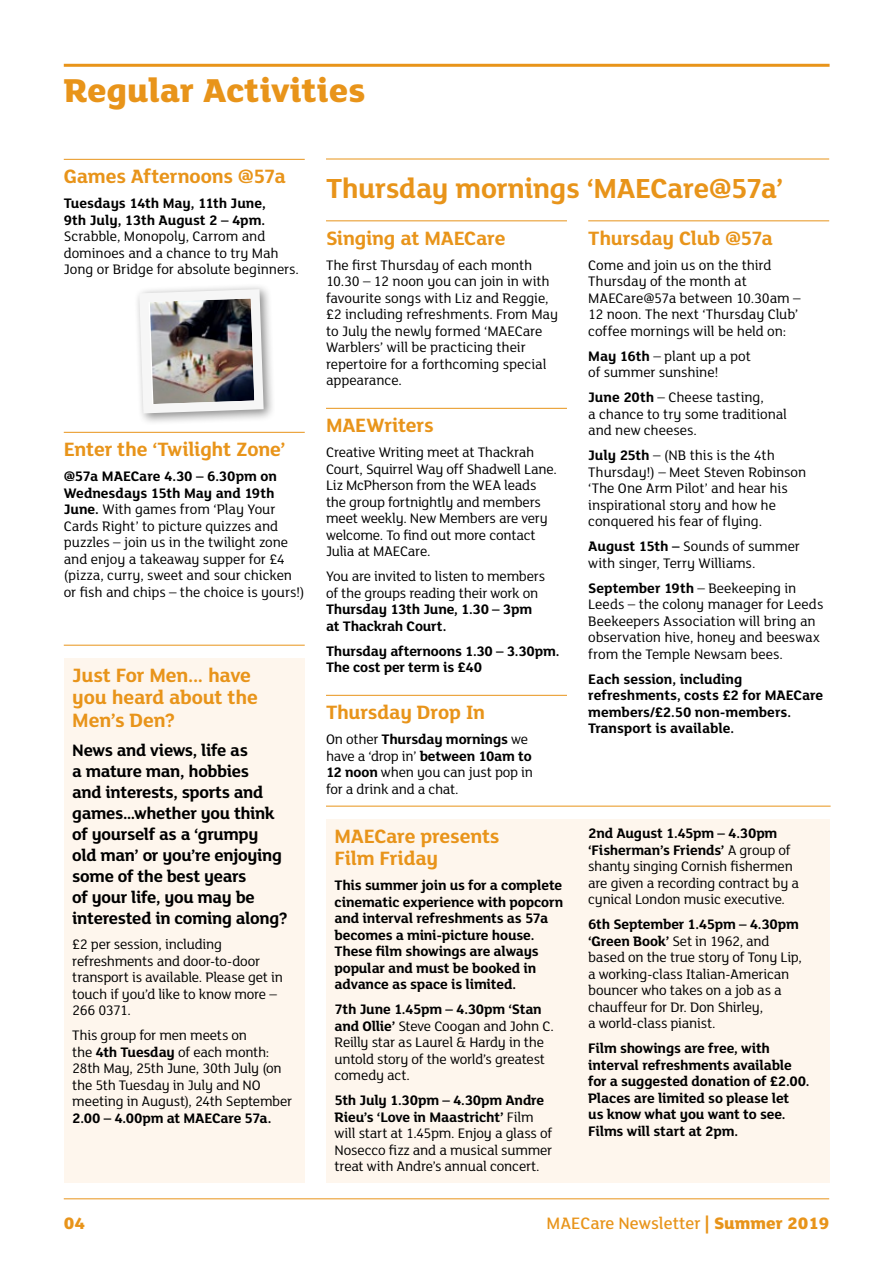
<style>
.page{position:relative;width:893px;height:1263px;background:#fff}
.page>*{position:absolute;margin:0;border:0;box-sizing:border-box;transform-origin:0 0}
.t1{font:800 36px "FS Lola";color:#e8941a}
.t2{font:700 30px "FS Lola";letter-spacing:-.015em;color:#e8941a}
.t3{font:700 21px/22.5px "FS Lola";letter-spacing:-.01em;color:#e8941a}
.t4{font:700 18px/21px "FS Lola";letter-spacing:-.02em;color:#000}
.t5{font:500 18px "FS Lola";color:#e8941a}
.t6{font:800 18px "FS Lola";color:#e8941a}
.t7{font:15px/16.5px "FS Lola";letter-spacing:-.01em;color:#000}
.t8{font:700 15px/16.5px "FS Lola";letter-spacing:-.01em;color:#000}
.s1{font-weight:700}
.s2{font-weight:800}
</style>
<div class="page">
<hr style="left:64px;top:1198px;width:765px;height:1px;background:#e8941a">
<hr style="left:64px;top:64px;width:766px;height:3px;background:#e8941a">
<hr style="left:64px;top:159px;width:241px;height:1px;background:#e8941a">
<hr style="left:64px;top:432px;width:241px;height:1px;background:#e8941a">
<hr style="left:326px;top:159px;width:503px;height:1px;background:#e8941a">
<hr style="left:326px;top:220px;width:241px;height:1px;background:#e8941a">
<hr style="left:326px;top:408px;width:241px;height:1px;background:#e8941a">
<hr style="left:326px;top:695px;width:241px;height:1px;background:#e8941a">
<hr style="left:588px;top:220px;width:241px;height:1px;background:#e8941a">
<div style="left:64px;top:658px;width:241px;height:524px;background:#fef6ed"></div>
<hr style="left:64px;top:645px;width:241px;height:1px;background:#e8941a">
<div style="left:326px;top:819px;width:503px;height:363px;background:#fef6ed"></div>
<hr style="left:326px;top:806px;width:505px;height:1px;background:#e8941a">
<div style="left:133px;top:283px;width:142px;height:142px;background:#000;opacity:.45"></div>
<img style="left:135px;top:284px;width:133px;height:134px">
<h1 class="t1" style="left:64px;top:70px;width:303px">Regular Activities</h1>
<h3 class="t3" style="left:64px;top:166px;width:223px">Games Afternoons @57a</h3>
<p class="t8" style="left:64px;top:196px;width:204px">Tuesdays 14th May, 11th June,<br>9th July, 13th August 2 – 4pm.</p>
<p class="t7" style="left:64px;top:229px;width:237px">Scrabble, Monopoly, Carrom and dominoes and a chance to try Mah<br>Jong or Bridge for absolute beginners.</p>
<h3 class="t3" style="left:64px;top:439px;width:223px">Enter the ‘Twilight Zone’</h3>
<p class="t7" style="left:64px;top:469px;width:242px"><span class="s1">@57a MAECare 4.30 – 6.30pm on Wednesdays 15th May and 19th June.</span> With games from ‘Play Your Cards Right’ to picture quizzes and puzzles – join us in the twilight zone and enjoy a takeaway supper for £4 (pizza, curry, sweet and sour chicken or fish and chips – the choice is yours!)</p>
<h3 class="t3" style="left:72px;top:665px;width:187px">Just For Men... have you heard about the<br>Men’s Den?</h3>
<p class="t4" style="left:72px;top:741px;width:217px">News and views, life as<br>a mature man, hobbies<br>and interests, sports and games…whether you think of yourself as a ‘grumpy<br>old man’ or you’re enjoying some of the best years<br>of your life, you may be interested in coming along?</p>
<p class="t7" style="left:72px;top:937px;width:212px">£2 per session, including refreshments and door-to-door transport is available. Please get in touch if you’d like to know more –<br>266 0371.</p>
<p class="t7" style="left:72px;top:1028px;width:221px">This group for men meets on<br>the <span class="s1">4th Tuesday</span> of each month:<br>28th May, 25th June, 30th July (on the 5th Tuesday in July and NO meeting in August), 24th September</p>
<p class="t8" style="left:72px;top:1110px;width:201px">2.00 – 4.00pm at MAECare 57a.</p>
<h2 class="t2" style="left:326px;top:171px;width:459px">Thursday mornings ‘MAECare@57a’</h2>
<h3 class="t3" style="left:326px;top:228px;width:181px">Singing at MAECare</h3>
<p class="t7" style="left:326px;top:257px;width:233px">The first Thursday of each month<br>10.30 – 12 noon you can join in with favourite songs with Liz and Reggie, £2 including refreshments. From May to July the newly formed ‘MAECare<br>Warblers’ will be practicing their repertoire for a forthcoming special appearance.</p>
<h3 class="t3" style="left:326px;top:415px;width:109px">MAEWriters</h3>
<p class="t7" style="left:326px;top:445px;width:232px">Creative Writing meet at Thackrah<br>Court, Squirrel Way off Shadwell Lane.<br>Liz McPherson from the WEA leads the group fortnightly and members meet weekly. New Members are very welcome. To find out more contact<br>Julia at MAECare.</p>
<p class="t7" style="left:326px;top:569px;width:221px">You are invited to listen to members of the groups reading their work on</p>
<p class="t8" style="left:326px;top:602px;width:208px">Thursday 13th June, 1.30 – 3pm at Thackrah Court.</p>
<p class="t8" style="left:326px;top:643px;width:235px">Thursday afternoons 1.30 – 3.30pm.<br>The cost per term is £40</p>
<h3 class="t3" style="left:326px;top:702px;width:161px">Thursday Drop In</h3>
<p class="t7" style="left:326px;top:732px;width:209px">On other <span class="s1">Thursday mornings</span> we have a ‘drop in’ <span class="s1">between 10am to<br>12 noon</span> when you can just pop in for a drink and a chat.</p>
<h3 class="t3" style="left:588px;top:228px;width:186px">Thursday Club @57a</h3>
<p class="t7" style="left:588px;top:257px;width:214px">Come and join us on the third<br>Thursday of the month at<br>MAECare@57a between 10.30am –<br>12 noon. The next ‘Thursday Club’ coffee mornings will be held on:</p>
<p class="t7" style="left:588px;top:348px;width:164px"><span class="s1">May 16th</span> – plant up a pot of summer sunshine!</p>
<p class="t7" style="left:588px;top:390px;width:200px"><span class="s1">June 20th</span> – Cheese tasting,<br>a chance to try some traditional and new cheeses.</p>
<p class="t7" style="left:588px;top:448px;width:220px"><span class="s1">July 25th</span> – (NB this is the 4th<br>Thursday!) – Meet Steven Robinson ‘The One Arm Pilot’ and hear his inspirational story and how he conquered his fear of flying.</p>
<p class="t7" style="left:588px;top:539px;width:213px"><span class="s1">August 15th –</span> Sounds of summer with singer, Terry Williams.</p>
<p class="t7" style="left:588px;top:580px;width:237px"><span class="s1">September 19th</span> – Beekeeping in Leeds – the colony manager for Leeds Beekeepers Association will bring an observation hive, honey and beeswax from the Temple Newsam bees.</p>
<p class="t8" style="left:588px;top:671px;width:237px">Each session, including refreshments, costs £2 for MAECare members/£2.50 non-members.<br>Transport is available.</p>
<h3 class="t3" style="left:334px;top:826px;width:167px">MAECare presents<br>Film Friday</h3>
<p class="t8" style="left:334px;top:878px;width:230px">This summer join us for a complete cinematic experience with popcorn and interval refreshments as 57a becomes a mini-picture house.<br>These film showings are always popular and must be booked in advance as space is limited.</p>
<p class="t7" style="left:334px;top:1002px;width:221px"><span class="s1">7th June 1.45pm – 4.30pm ‘Stan and Ollie’</span> Steve Coogan and John C.<br>Reilly star as Laurel &amp; Hardy in the untold story of the world’s greatest comedy act.</p>
<p class="t7" style="left:334px;top:1093px;width:219px"><span class="s1">5th July 1.30pm – 4.30pm Andre Rieu’s ‘Love in Maastricht’</span> Film will start at 1.45pm. Enjoy a glass of Nosecco fizz and a musical summer treat with Andre’s annual concert.</p>
<p class="t7" style="left:588px;top:826px;width:212px"><span class="s1">2nd August 1.45pm – 4.30pm ‘Fisherman’s Friends’</span> A group of shanty singing Cornish fishermen are given a recording contract by a cynical London music executive.</p>
<p class="t7" style="left:588px;top:917px;width:215px"><span class="s1">6th September 1.45pm – 4.30pm ‘Green Book’</span> Set in 1962, and based on the true story of Tony Lip, a working-class Italian-American bouncer who takes on a job as a chauffeur for Dr. Don Shirley,<br>a world-class pianist.</p>
<p class="t8" style="left:588px;top:1041px;width:223px">Film showings are free, with interval refreshments available for a suggested donation of £2.00.<br>Places are limited so please let<br>us know what you want to see.<br>Films will start at 2pm.</p>
<p class="t6" style="left:64px;top:1212px;width:23px">04</p>
<p class="t5" style="left:547px;top:1212px;width:284px">MAECare Newsletter <span class="s2">| Summer 2019</span></p>
</div>
